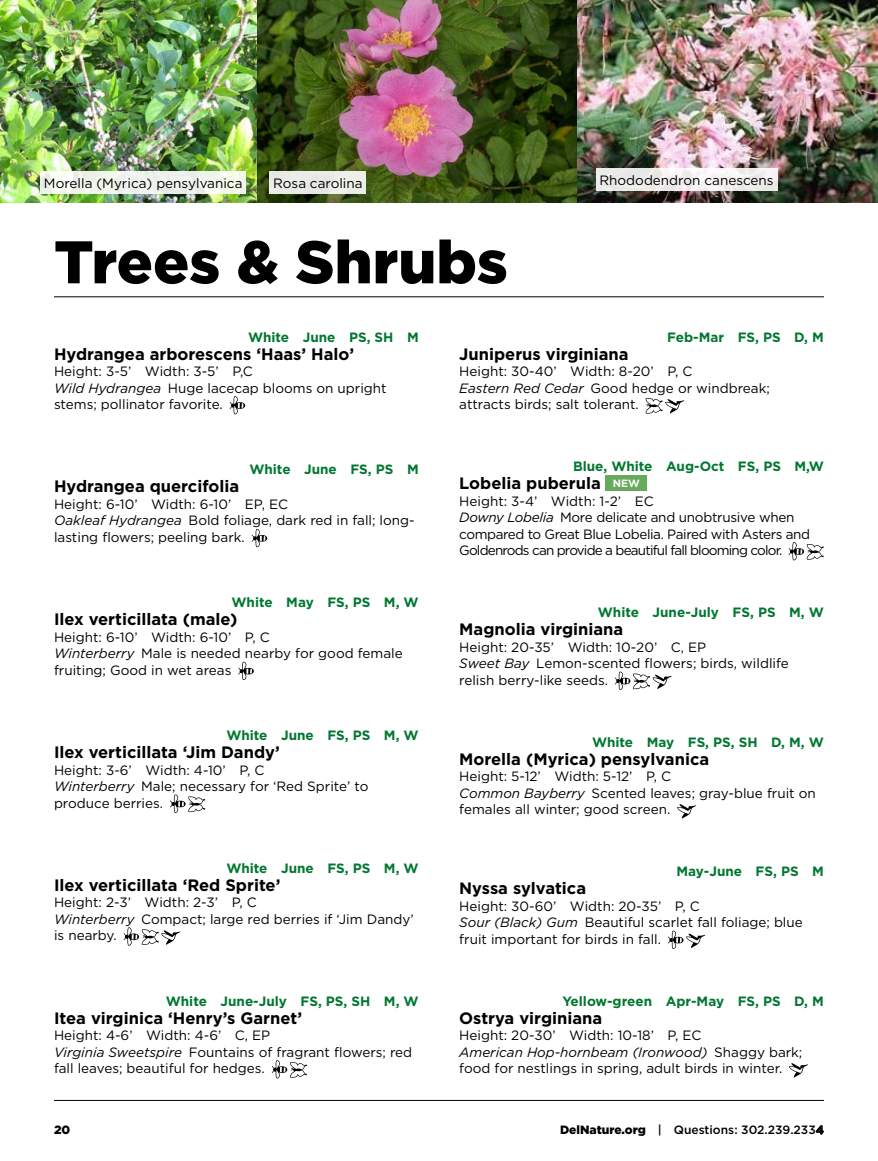
<style>
.page{position:relative;width:878px;height:1161px;background:#fff}
.page>*{position:absolute;margin:0;border:0;box-sizing:border-box;transform-origin:0 0}
.t1{font:900 60px "Gotham";color:#000}
.t2{font:700 16.5px "Gotham";color:#000}
.t3{font:13.5px/16.5px "Gotham";color:#000}
.t4{font:700 13.5px "Gotham";color:#007730}
.t5{font:13.5px/16.5px "Gotham";letter-spacing:-.03em;color:#000}
.t6{font:500 12px "Gotham";color:#000}
.t7{font:900 12px "Gotham";color:#000}
.s1{font-style:italic}
.s2{font-size:10.5px;color:#fff}
.s3{font-weight:900}
</style>
<div class="page">
<hr style="left:54px;top:1100px;width:770px;height:1px;background:#000">
<img style="left:0;top:0;width:257px;height:202px">
<img style="left:257px;top:0;width:320px;height:202px">
<div style="left:40px;top:171px;width:206px;height:22px;background:linear-gradient(to right,#f1f5ef,#f0f5ec)"></div>
<div style="left:270px;top:171px;width:96px;height:22px;background:#eaece6"></div>
<hr style="left:54px;top:297px;width:770px;height:1px;background:#000">
<svg style="left:123px;top:927px;width:57px;height:19px"></svg>
<svg style="left:272px;top:1060px;width:35px;height:19px"></svg>
<svg style="left:645px;top:398px;width:39px;height:16px"></svg>
<div style="left:605px;top:476px;width:42px;height:15px;background:#66aa5c"></div>
<svg style="left:788px;top:542px;width:35px;height:18px"></svg>
<svg style="left:615px;top:672px;width:56px;height:18px"></svg>
<svg style="left:677px;top:804px;width:19px;height:15px"></svg>
<svg style="left:668px;top:931px;width:37px;height:18px"></svg>
<svg style="left:789px;top:1063px;width:19px;height:15px"></svg>
<svg style="left:238px;top:662px;width:16px;height:18px"></svg>
<svg style="left:170px;top:794px;width:35px;height:19px"></svg>
<svg style="left:229px;top:396px;width:16px;height:18px"></svg>
<svg style="left:252px;top:529px;width:15px;height:18px"></svg>
<img style="left:577px;top:0;width:301px;height:202px">
<div style="left:596px;top:168px;width:181px;height:22px;background:linear-gradient(to right,#ebebea,#f5f2f3)"></div>
<p class="t3" style="left:44px;top:174px;width:200px">Morella (Myrica) pensylvanica</p>
<p class="t3" style="left:273px;top:174px;width:91px">Rosa carolina</p>
<h1 class="t1" style="left:54px;top:221px;width:455px">Trees &amp; Shrubs</h1>
<p class="t3" style="left:599px;top:171px;width:176px">Rhododendron canescens</p>
<p class="t4" style="left:248px;top:328px;width:172px">White June PS, SH M</p>
<p class="t2" style="left:54px;top:343px;width:301px">Hydrangea arborescens ‘Haas’ Halo’</p>
<p class="t3" style="left:54px;top:363px;width:334px">Height: 3-5’ Width: 3-5’ P,C<br><span class="s1">Wild Hydrangea</span> Huge lacecap blooms on upright stems; pollinator favorite.</p>
<p class="t4" style="left:249px;top:461px;width:171px">White June FS, PS M</p>
<p class="t2" style="left:54px;top:476px;width:187px">Hydrangea quercifolia</p>
<p class="t3" style="left:54px;top:496px;width:362px">Height: 6-10’ Width: 6-10’ EP, EC<br><span class="s1">Oakleaf Hydrangea</span> Bold foliage, dark red in fall; long&shy;lasting flowers; peeling bark.</p>
<p class="t4" style="left:231px;top:593px;width:189px">White May FS, PS M, W</p>
<p class="t2" style="left:54px;top:609px;width:185px">Ilex verticillata (male)</p>
<p class="t3" style="left:54px;top:628px;width:350px">Height: 6-10’ Width: 6-10’ P, C<br><span class="s1">Winterberry</span> Male is needed nearby for good female fruiting; Good in wet areas</p>
<p class="t4" style="left:226px;top:726px;width:194px">White June FS, PS M, W</p>
<p class="t2" style="left:54px;top:741px;width:227px">Ilex verticillata ‘Jim Dandy’</p>
<p class="t3" style="left:54px;top:761px;width:316px">Height: 3-6’ Width: 4-10’ P, C<br><span class="s1">Winterberry</span> Male; necessary for ‘Red Sprite’ to produce berries.</p>
<p class="t4" style="left:226px;top:859px;width:194px">White June FS, PS M, W</p>
<p class="t2" style="left:54px;top:874px;width:228px">Ilex verticillata ‘Red Sprite’</p>
<p class="t3" style="left:54px;top:894px;width:361px">Height: 2-3’ Width: 2-3’ P, C<br><span class="s1">Winterberry</span> Compact; large red berries if ‘Jim Dandy’ is nearby.</p>
<p class="t4" style="left:166px;top:992px;width:254px">White June-July FS, PS, SH M, W</p>
<p class="t2" style="left:54px;top:1007px;width:250px">Itea virginica ‘Henry’s Garnet’</p>
<p class="t3" style="left:54px;top:1027px;width:359px">Height: 4-6’ Width: 4-6’ C, EP<br><span class="s1">Virginia Sweetspire</span> Fountains of fragrant flowers; red fall leaves; beautiful for hedges.</p>
<p class="t4" style="left:667px;top:328px;width:158px">Feb-Mar FS, PS D, M</p>
<p class="t2" style="left:459px;top:343px;width:171px">Juniperus virginiana</p>
<p class="t3" style="left:459px;top:363px;width:312px">Height: 30-40’ Width: 8-20’ P, C<br><span class="s1">Eastern Red Cedar</span> Good hedge or windbreak; attracts birds; salt tolerant.</p>
<p class="t4" style="left:573px;top:457px;width:252px">Blue, White Aug-Oct FS, PS M,W</p>
<p class="t2" style="left:459px;top:472px;width:182px">Lobelia puberula <span class="s2">NEW</span></p>
<p class="t5" style="left:459px;top:492px;width:352px">Height: 3-4’ Width: 1-2’ EC<br><span class="s1">Downy Lobelia</span> More delicate and unobtrusive when compared to Great Blue Lobelia. Paired with Asters and Goldenrods can provide a beautiful fall blooming color.</p>
<p class="t4" style="left:598px;top:603px;width:227px">White June-July FS, PS M, W</p>
<p class="t2" style="left:459px;top:618px;width:165px">Magnolia virginiana</p>
<p class="t3" style="left:459px;top:638px;width:331px">Height: 20-35’ Width: 10-20’ C, EP<br><span class="s1">Sweet Bay</span> Lemon-scented flowers; birds, wildlife relish berry-like seeds.</p>
<p class="t4" style="left:592px;top:733px;width:233px">White May FS, PS, SH D, M, W</p>
<p class="t2" style="left:459px;top:748px;width:251px">Morella (Myrica) pensylvanica</p>
<p class="t3" style="left:459px;top:768px;width:358px">Height: 5-12’ Width: 5-12’ P, C<br><span class="s1">Common Bayberry</span> Scented leaves; gray-blue fruit on females all winter; good screen.</p>
<p class="t4" style="left:676px;top:862px;width:149px">May-June FS, PS M</p>
<p class="t2" style="left:459px;top:877px;width:128px">Nyssa sylvatica</p>
<p class="t3" style="left:459px;top:897px;width:345px">Height: 30-60’ Width: 20-35’ P, C<br><span class="s1">Sour (Black) Gum</span> Beautiful scarlet fall foliage; blue fruit important for birds in fall.</p>
<p class="t4" style="left:562px;top:992px;width:263px">Yellow-green Apr-May FS, PS D, M</p>
<p class="t2" style="left:459px;top:1007px;width:144px">Ostrya virginiana</p>
<p class="t3" style="left:459px;top:1027px;width:344px">Height: 20-30’ Width: 10-18’ P, EC<br><span class="s1">American Hop-hornbeam (Ironwood)</span> Shaggy bark; food for nestlings in spring, adult birds in winter.</p>
<p class="t7" style="left:54px;top:1122px;width:18px">20</p>
<p class="t6" style="left:560px;top:1122px;width:265px"><span class="s3">DelNature.org</span> | Questions: 302.239.2334</p>
</div>
